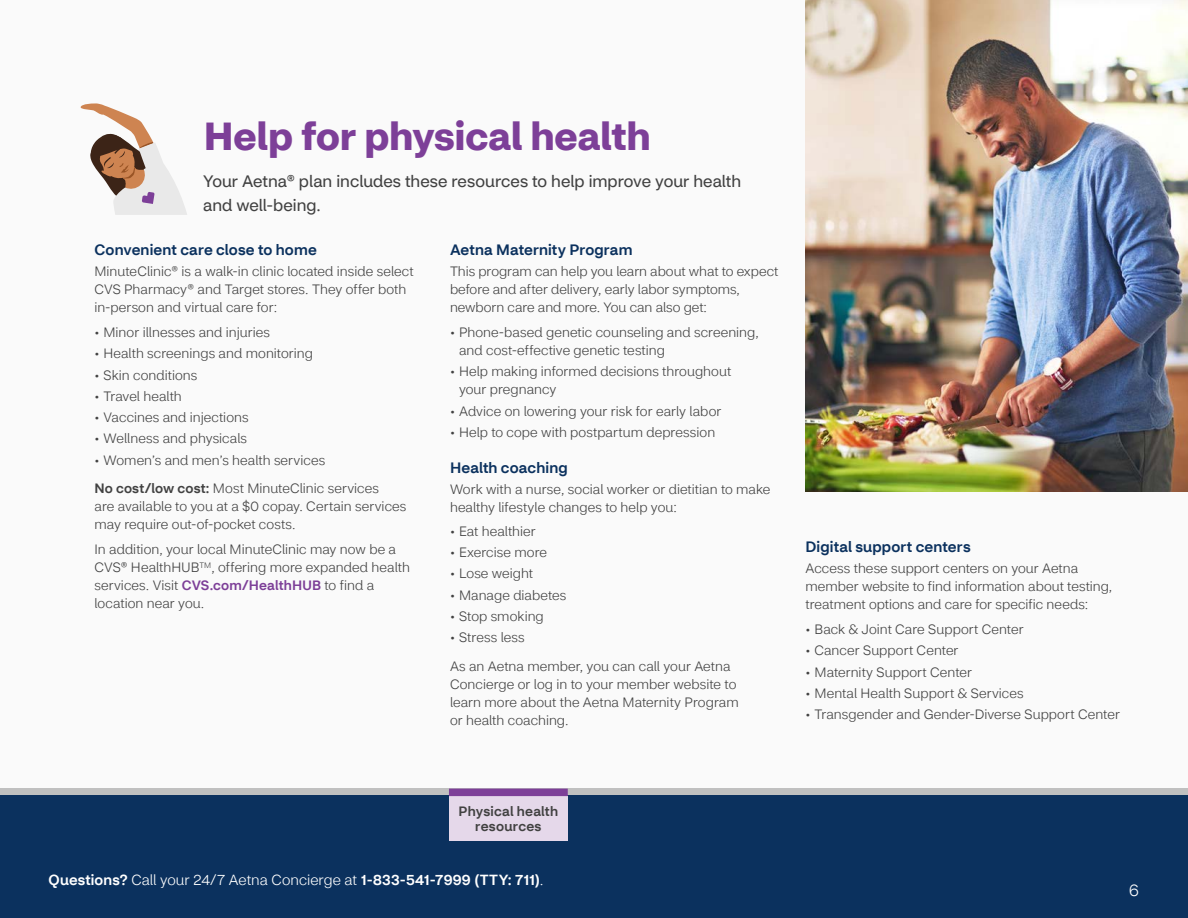
<style>
.page{position:relative;width:1188px;height:918px;background:#fff}
.page>*{position:absolute;margin:0;border:0;box-sizing:border-box;transform-origin:0 0}
.t1{font:700 39px "CVS Health Sans";color:#7d3f98}
.t2{font:16.5px/24px "CVS Health Sans";color:#414141}
.t3{font:300 16.5px "CVS Health Sans";color:#fff}
.t4{font:500 15px "CVS Health Sans";letter-spacing:.01em;color:#0b315e}
.t5{font:500 14.7px "CVS Health Sans";letter-spacing:.015em;color:#fff}
.t6{font:300 13.5px/18px "CVS Health Sans";letter-spacing:.005em;color:#414141}
.t7{font:500 13.5px/15px "CVS Health Sans";letter-spacing:.02em;color:#414141;text-align:center}
.s1{font-weight:500}
.s2{font-weight:500;color:#7d3f98}
.s3{font-weight:300}
</style>
<div class="page">
<div style="left:0;top:0;width:1188px;height:788px;background:#fafafa"></div>
<svg style="left:81px;top:103px;width:106px;height:112px"></svg>
<img style="left:806px;top:0;width:382px;height:491px">
<div style="left:0;top:789px;width:1188px;height:7px;background:#c0c0c0"></div>
<div style="left:0;top:796px;width:1188px;height:122px;background:#0b315e"></div>
<div style="left:449px;top:796px;width:119px;height:44px;background:#e5d8ea"></div>
<div style="left:449px;top:789px;width:119px;height:7px;background:#7d3f98"></div>
<h2 class="t1" style="left:204px;top:112px;width:448px">Help for physical health</h2>
<p class="t2" style="left:203px;top:169px;width:540px">Your Aetna® plan includes these resources to help improve your health and well-being.</p>
<h3 class="t4" style="left:94px;top:241px;width:224px">Convenient care close to home</h3>
<p class="t6" style="left:94px;top:263px;width:321px">MinuteClinic® is a walk-in clinic located inside select<br>CVS Pharmacy® and Target stores. They offer both in-person and virtual care for:</p>
<p class="t6" style="left:94px;top:323px;width:177px">• Minor illnesses and injuries</p>
<p class="t6" style="left:94px;top:345px;width:220px">• Health screenings and monitoring</p>
<p class="t6" style="left:94px;top:366px;width:104px">• Skin conditions</p>
<p class="t6" style="left:94px;top:387px;width:89px">• Travel health</p>
<p class="t6" style="left:94px;top:408px;width:156px">• Vaccines and injections</p>
<p class="t6" style="left:94px;top:430px;width:154px">• Wellness and physicals</p>
<p class="t6" style="left:94px;top:451px;width:232px">• Women’s and men’s health services</p>
<p class="t6" style="left:94px;top:480px;width:313px"><span class="s1">No cost/low cost:</span> Most MinuteClinic services<br>are available to you at a $0 copay. Certain services may require out-of-pocket costs.</p>
<p class="t6" style="left:95px;top:540px;width:317px">In addition, your local MinuteClinic may now be a CVS® HealthHUB<sup>TM</sup>, offering more expanded health services. Visit <span class="s2">CVS.com/HealthHUB</span> to find a location near you.</p>
<h3 class="t4" style="left:450px;top:241px;width:184px">Aetna Maternity Program</h3>
<p class="t6" style="left:450px;top:263px;width:330px">This program can help you learn about what to expect before and after delivery, early labor symptoms, newborn care and more. You can also get:</p>
<p class="t6" style="left:459px;top:323px;width:301px;text-indent:-9px">• Phone-based genetic counseling and screening, and cost-effective genetic testing</p>
<p class="t6" style="left:459px;top:363px;width:274px;text-indent:-9px">• Help making informed decisions throughout your pregnancy</p>
<p class="t6" style="left:450px;top:402px;width:273px">• Advice on lowering your risk for early labor</p>
<p class="t6" style="left:450px;top:423px;width:267px">• Help to cope with postpartum depression</p>
<h3 class="t4" style="left:450px;top:459px;width:119px">Health coaching</h3>
<p class="t6" style="left:450px;top:481px;width:322px">Work with a nurse, social worker or dietitian to make healthy lifestyle changes to help you:</p>
<p class="t6" style="left:450px;top:522px;width:87px">• Eat healthier</p>
<p class="t6" style="left:450px;top:543px;width:99px">• Exercise more</p>
<p class="t6" style="left:450px;top:565px;width:85px">• Lose weight</p>
<p class="t6" style="left:450px;top:586px;width:118px">• Manage diabetes</p>
<p class="t6" style="left:450px;top:607px;width:95px">• Stop smoking</p>
<p class="t6" style="left:450px;top:628px;width:76px">• Stress less</p>
<p class="t6" style="left:450px;top:657px;width:290px">As an Aetna member, you can call your Aetna Concierge or log in to your member website to learn more about the Aetna Maternity Program or health coaching.</p>
<h3 class="t4" style="left:806px;top:538px;width:167px">Digital support centers</h3>
<p class="t6" style="left:806px;top:560px;width:308px">Access these support centers on your Aetna member website to find information about testing, treatment options and care for specific needs:</p>
<p class="t6" style="left:806px;top:620px;width:220px">• Back &amp; Joint Care Support Center</p>
<p class="t6" style="left:805px;top:642px;width:155px">• Cancer Support Center</p>
<p class="t6" style="left:805px;top:663px;width:168px">• Maternity Support Center</p>
<p class="t6" style="left:805px;top:684px;width:220px">• Mental Health Support &amp; Services</p>
<p class="t6" style="left:805px;top:705px;width:316px">• Transgender and Gender-Diverse Support Center</p>
<p class="t7" style="left:459px;top:803px;width:101px">Physical health resources</p>
<p class="t5" style="left:49px;top:871px;width:496px">Questions? <span class="s3">Call your 24/7 Aetna Concierge at</span> 1-833-541-7999 (TTY: 711)<span class="s3">.</span></p>
<p class="t3" style="left:1129px;top:880px;width:11px">6</p>
</div>
